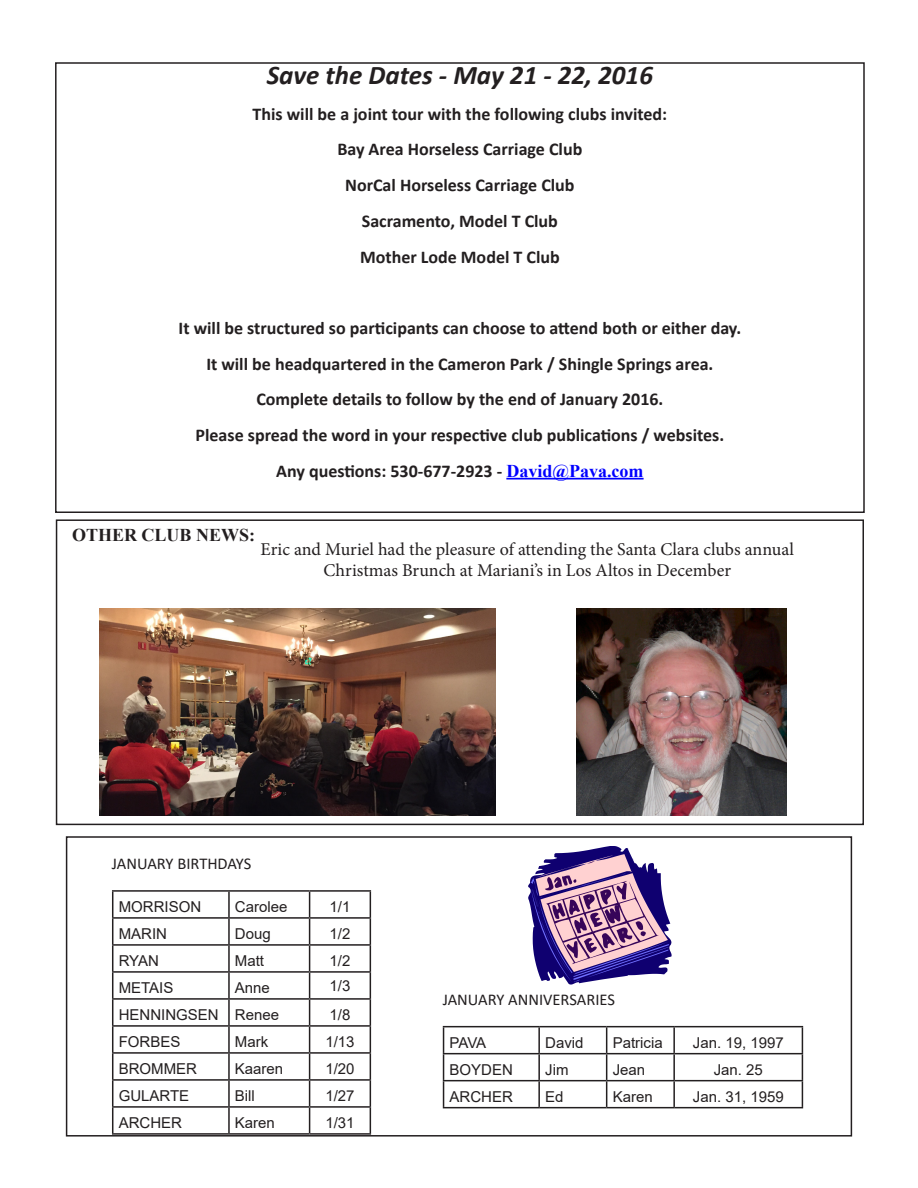
<style>
.page{position:relative;width:918px;height:1188px;background:#fff}
.page>*{position:absolute;margin:0;border:0;box-sizing:border-box;transform-origin:0 0}
.t1{font:italic 700 27px "Calibri";color:#231f20}
.t2{font:700 18px "Calibri";color:#231f20}
.t3{font:18px/21.6px "Minion Pro";color:#231f20;text-align:center}
.t4{font:700 18px "Times New Roman";color:#231f20}
.t5{font:16.5px "Calibri";color:#231f20}
.t6{font:15px "Arial";color:#231f20}
.s1{font-family:"Times New Roman";color:#00f}
</style>
<div class="page">
<hr style="left:506px;top:478px;width:138px;height:2px;background:#00f">
<div style="left:55px;top:62px;width:810px;height:451px;border:2px solid #231f20"></div>
<img style="left:99px;top:608px;width:397px;height:207px">
<img style="left:576px;top:608px;width:210px;height:207px">
<hr style="left:112px;top:890px;width:117px;height:2px;background:#231f20">
<hr style="left:229px;top:890px;width:81px;height:2px;background:#231f20">
<hr style="left:228px;top:892px;width:2px;height:25px;background:#231f20">
<hr style="left:310px;top:890px;width:61px;height:2px;background:#231f20">
<hr style="left:112px;top:917px;width:117px;height:2px;background:#231f20">
<hr style="left:229px;top:917px;width:81px;height:2px;background:#231f20">
<hr style="left:228px;top:919px;width:2px;height:25px;background:#231f20">
<hr style="left:310px;top:917px;width:61px;height:2px;background:#231f20">
<hr style="left:112px;top:944px;width:117px;height:2px;background:#231f20">
<hr style="left:229px;top:944px;width:81px;height:2px;background:#231f20">
<hr style="left:228px;top:946px;width:2px;height:25px;background:#231f20">
<hr style="left:310px;top:944px;width:61px;height:2px;background:#231f20">
<hr style="left:112px;top:971px;width:117px;height:2px;background:#231f20">
<hr style="left:229px;top:971px;width:81px;height:2px;background:#231f20">
<hr style="left:228px;top:973px;width:2px;height:25px;background:#231f20">
<hr style="left:310px;top:971px;width:61px;height:2px;background:#231f20">
<hr style="left:112px;top:998px;width:117px;height:2px;background:#231f20">
<hr style="left:229px;top:998px;width:81px;height:2px;background:#231f20">
<hr style="left:228px;top:1000px;width:2px;height:25px;background:#231f20">
<hr style="left:310px;top:998px;width:61px;height:2px;background:#231f20">
<hr style="left:112px;top:1025px;width:117px;height:2px;background:#231f20">
<hr style="left:229px;top:1025px;width:81px;height:2px;background:#231f20">
<hr style="left:228px;top:1027px;width:2px;height:25px;background:#231f20">
<hr style="left:310px;top:1025px;width:61px;height:2px;background:#231f20">
<hr style="left:112px;top:1052px;width:117px;height:2px;background:#231f20">
<hr style="left:229px;top:1052px;width:81px;height:2px;background:#231f20">
<hr style="left:228px;top:1054px;width:2px;height:25px;background:#231f20">
<hr style="left:310px;top:1052px;width:61px;height:2px;background:#231f20">
<hr style="left:112px;top:1079px;width:117px;height:2px;background:#231f20">
<hr style="left:229px;top:1079px;width:81px;height:2px;background:#231f20">
<hr style="left:228px;top:1081px;width:2px;height:25px;background:#231f20">
<hr style="left:310px;top:1079px;width:61px;height:2px;background:#231f20">
<hr style="left:112px;top:1106px;width:117px;height:2px;background:#231f20">
<svg style="left:112px;top:892px;width:1px;height:241px"></svg>
<hr style="left:229px;top:1106px;width:81px;height:2px;background:#231f20">
<hr style="left:228px;top:1108px;width:2px;height:25px;background:#231f20">
<hr style="left:310px;top:1106px;width:61px;height:2px;background:#231f20">
<svg style="left:309px;top:892px;width:1px;height:241px"></svg>
<svg style="left:370px;top:892px;width:1px;height:241px"></svg>
<hr style="left:112px;top:1133px;width:117px;height:2px;background:#231f20">
<hr style="left:229px;top:1133px;width:81px;height:2px;background:#231f20">
<hr style="left:310px;top:1133px;width:61px;height:2px;background:#231f20">
<hr style="left:443px;top:1026px;width:96px;height:1px;background:#231f20">
<hr style="left:539px;top:1026px;width:68px;height:1px;background:#231f20">
<hr style="left:538px;top:1027px;width:2px;height:26px;background:#231f20">
<hr style="left:607px;top:1026px;width:67px;height:1px;background:#231f20">
<hr style="left:674px;top:1026px;width:129px;height:1px;background:#231f20">
<hr style="left:673px;top:1027px;width:2px;height:26px;background:#231f20">
<hr style="left:443px;top:1053px;width:96px;height:1px;background:#231f20">
<hr style="left:539px;top:1053px;width:68px;height:1px;background:#231f20">
<hr style="left:538px;top:1054px;width:2px;height:26px;background:#231f20">
<hr style="left:607px;top:1053px;width:67px;height:1px;background:#231f20">
<hr style="left:674px;top:1053px;width:129px;height:1px;background:#231f20">
<hr style="left:673px;top:1054px;width:2px;height:26px;background:#231f20">
<hr style="left:443px;top:1080px;width:96px;height:1px;background:#231f20">
<svg style="left:443px;top:1027px;width:1px;height:80px"></svg>
<hr style="left:539px;top:1080px;width:68px;height:1px;background:#231f20">
<hr style="left:538px;top:1081px;width:2px;height:26px;background:#231f20">
<hr style="left:607px;top:1080px;width:67px;height:1px;background:#231f20">
<svg style="left:606px;top:1027px;width:1px;height:80px"></svg>
<hr style="left:674px;top:1080px;width:129px;height:1px;background:#231f20">
<hr style="left:673px;top:1081px;width:2px;height:26px;background:#231f20">
<svg style="left:802px;top:1027px;width:1px;height:80px"></svg>
<hr style="left:443px;top:1107px;width:96px;height:1px;background:#231f20">
<hr style="left:539px;top:1107px;width:68px;height:1px;background:#231f20">
<hr style="left:607px;top:1107px;width:67px;height:1px;background:#231f20">
<hr style="left:674px;top:1107px;width:129px;height:1px;background:#231f20">
<div style="left:56px;top:519px;width:808px;height:306px;border:2px solid #231f20"></div>
<svg style="left:528px;top:846px;width:144px;height:139px"></svg>
<div style="left:66px;top:836px;width:786px;height:301px;border:2px solid #231f20"></div>
<p class="t1" style="left:267px;top:56px;width:388px">Save the Dates - May 21 - 22, 2016</p>
<p class="t2" style="left:253px;top:101px;width:416px">This will be a joint tour with the following clubs invited:</p>
<p class="t2" style="left:337px;top:137px;width:246px">Bay Area Horseless Carriage Club</p>
<p class="t2" style="left:345px;top:172px;width:231px">NorCal Horseless Carriage Club</p>
<p class="t2" style="left:362px;top:208px;width:198px">Sacramento, Model T Club</p>
<p class="t2" style="left:360px;top:244px;width:201px">Mother Lode Model T Club</p>
<p class="t2" style="left:179px;top:315px;width:564px">It will be structured so participants can choose to attend both or either day.</p>
<p class="t2" style="left:206px;top:351px;width:509px">It will be headquartered in the Cameron Park / Shingle Springs area.</p>
<p class="t2" style="left:256px;top:387px;width:409px">Complete details to follow by the end of January 2016.</p>
<p class="t2" style="left:196px;top:422px;width:530px">Please spread the word in your respective club publications / websites.</p>
<p class="t2" style="left:276px;top:458px;width:369px">Any questions: 530-677-2923 - <span class="s1">David@Pava.com</span></p>
<p class="t4" style="left:72px;top:522px;width:185px">OTHER CLUB NEWS:</p>
<p class="t3" style="left:261px;top:538px;width:535px">Eric and Muriel had the pleasure of attending the Santa Clara clubs annual<br>Christmas Brunch at Mariani’s in Los Altos in December</p>
<p class="t5" style="left:112px;top:852px;width:141px">JANUARY BIRTHDAYS</p>
<p class="t6" style="left:119px;top:896px;width:84px">MORRISON</p>
<p class="t6" style="left:235px;top:896px;width:54px">Carolee</p>
<p class="t6" style="left:330px;top:896px;width:22px">1/1</p>
<p class="t6" style="left:119px;top:923px;width:50px">MARIN</p>
<p class="t6" style="left:235px;top:923px;width:37px">Doug</p>
<p class="t6" style="left:330px;top:923px;width:22px">1/2</p>
<p class="t6" style="left:119px;top:950px;width:42px">RYAN</p>
<p class="t6" style="left:235px;top:950px;width:31px">Matt</p>
<p class="t6" style="left:330px;top:950px;width:22px">1/2</p>
<p class="t6" style="left:119px;top:977px;width:56px">METAIS</p>
<p class="t6" style="left:235px;top:977px;width:37px">Anne</p>
<p class="t6" style="left:330px;top:975px;width:22px">1/3</p>
<p class="t6" style="left:119px;top:1004px;width:102px">HENNINGSEN</p>
<p class="t6" style="left:235px;top:1004px;width:46px">Renee</p>
<p class="t6" style="left:330px;top:1004px;width:22px">1/8</p>
<p class="t6" style="left:119px;top:1031px;width:63px">FORBES</p>
<p class="t6" style="left:235px;top:1031px;width:35px">Mark</p>
<p class="t6" style="left:325px;top:1031px;width:31px">1/13</p>
<p class="t6" style="left:119px;top:1058px;width:80px">BROMMER</p>
<p class="t6" style="left:235px;top:1058px;width:50px">Kaaren</p>
<p class="t6" style="left:325px;top:1058px;width:31px">1/20</p>
<p class="t6" style="left:119px;top:1085px;width:72px">GULARTE</p>
<p class="t6" style="left:235px;top:1085px;width:21px">Bill</p>
<p class="t6" style="left:325px;top:1085px;width:31px">1/27</p>
<p class="t6" style="left:119px;top:1112px;width:65px">ARCHER</p>
<p class="t6" style="left:235px;top:1112px;width:42px">Karen</p>
<p class="t6" style="left:325px;top:1112px;width:31px">1/31</p>
<p class="t5" style="left:443px;top:988px;width:174px">JANUARY ANNIVERSARIES</p>
<p class="t6" style="left:450px;top:1032px;width:38px">PAVA</p>
<p class="t6" style="left:545px;top:1032px;width:40px">David</p>
<p class="t6" style="left:613px;top:1032px;width:52px">Patricia</p>
<p class="t6" style="left:693px;top:1032px;width:92px">Jan. 19, 1997</p>
<p class="t6" style="left:450px;top:1059px;width:65px">BOYDEN</p>
<p class="t6" style="left:545px;top:1059px;width:25px">Jim</p>
<p class="t6" style="left:613px;top:1059px;width:34px">Jean</p>
<p class="t6" style="left:714px;top:1059px;width:51px">Jan. 25</p>
<p class="t6" style="left:450px;top:1086px;width:65px">ARCHER</p>
<p class="t6" style="left:545px;top:1086px;width:20px">Ed</p>
<p class="t6" style="left:613px;top:1086px;width:42px">Karen</p>
<p class="t6" style="left:693px;top:1086px;width:92px">Jan. 31, 1959</p>
</div>
